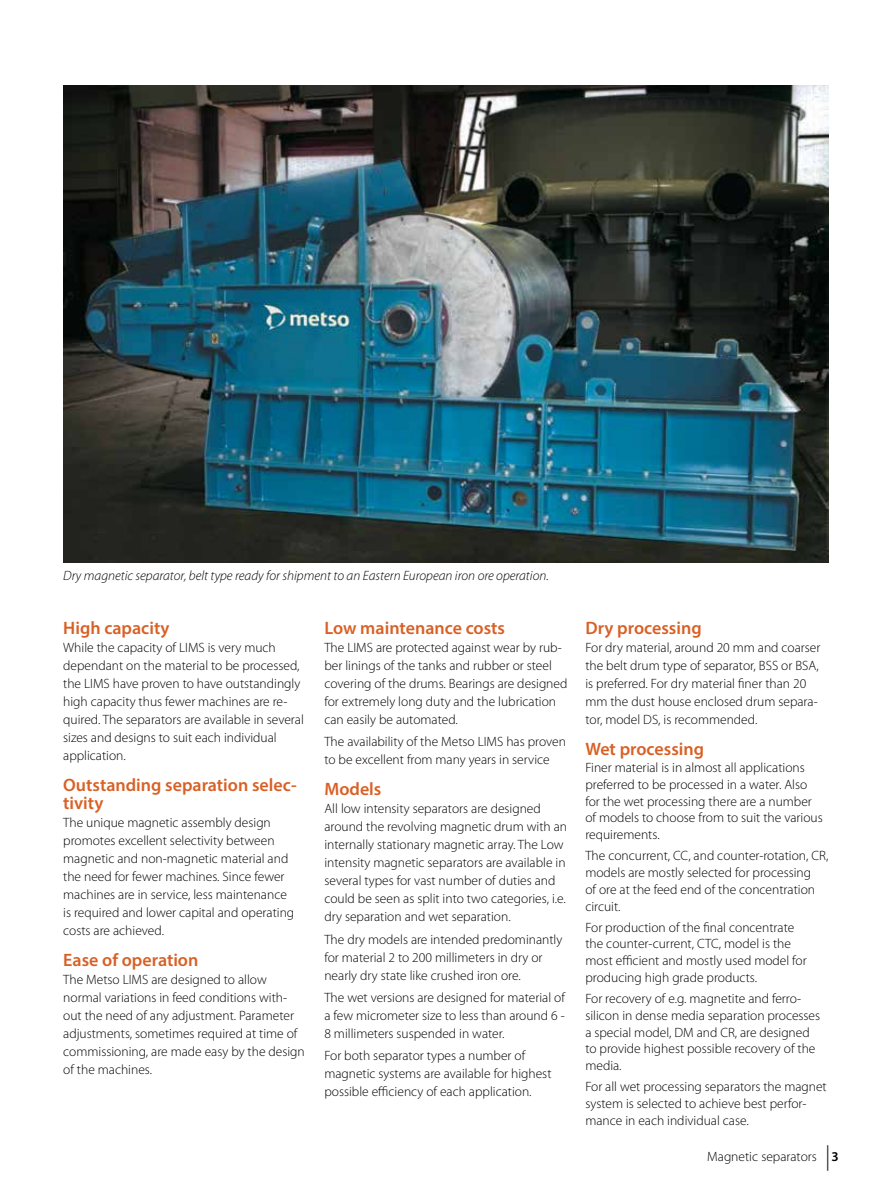
<style>
.page{position:relative;width:893px;height:1191px;background:#fff}
.page>*{position:absolute;margin:0;border:0;box-sizing:border-box;transform-origin:0 0}
.t1{font:600 18px/18px "Myriad Pro";color:#d96025}
.t2{font:300 13.5px/18px "Myriad Pro";color:#000}
.t3{font:italic 300 13.5px "Myriad Pro";color:#000}
.s1{font-weight:600}
</style>
<div class="page">
<svg style="left:827px;top:1145px;width:1px;height:25px"></svg>
<img style="left:63px;top:85px;width:765px;height:478px">
<p class="t3" style="left:63px;top:567px;width:487px">Dry magnetic separator, belt type ready for shipment to an Eastern European iron ore operation.</p>
<h1 class="t1" style="left:63px;top:618px;width:108px">High capacity</h1>
<p class="t2" style="left:63px;top:638px;width:242px">While the capacity of LIMS is very much dependant on the material to be processed, the LIMS have proven to have outstandingly high capacity thus fewer machines are re&shy;quired. The separators are available in several sizes and designs to suit each individual application.</p>
<h1 class="t1" style="left:63px;top:775px;width:235px">Outstanding separation selec&shy;tivity</h1>
<p class="t2" style="left:63px;top:813px;width:233px">The unique magnetic assembly design promotes excellent selectivity between magnetic and non-magnetic material and the need for fewer machines. Since fewer machines are in service, less maintenance is required and lower capital and operating costs are achieved.</p>
<h1 class="t1" style="left:63px;top:950px;width:137px">Ease of operation</h1>
<p class="t2" style="left:63px;top:970px;width:243px">The Metso LIMS are designed to allow normal variations in feed conditions with&shy;out the need of any adjustment. Parameter adjustments, sometimes required at time of commissioning, are made easy by the design of the machines.</p>
<h1 class="t1" style="left:324px;top:618px;width:182px">Low maintenance costs</h1>
<p class="t2" style="left:324px;top:638px;width:244px">The LIMS are protected against wear by rub&shy;ber linings of the tanks and rubber or steel covering of the drums. Bearings are designed for extremely long duty and the lubrication can easily be automated.</p>
<p class="t2" style="left:324px;top:733px;width:243px">The availability of the Metso LIMS has proven to be excellent from many years in service</p>
<h1 class="t1" style="left:324px;top:780px;width:59px">Models</h1>
<p class="t2" style="left:324px;top:800px;width:244px">All low intensity separators are designed around the revolving magnetic drum with an internally stationary magnetic array. The Low intensity magnetic separators are available in several types for vast number of duties and could be seen as split into two categories, i.e. dry separation and wet separation.</p>
<p class="t2" style="left:324px;top:930px;width:239px">The dry models are intended predominantly for material 2 to 200 millimeters in dry or nearly dry state like crushed iron ore.</p>
<p class="t2" style="left:324px;top:988px;width:242px;text-align:justify">The wet versions are designed for material of a few micrometer size to less than around 6 - 8 millimeters suspended in water.</p>
<p class="t2" style="left:324px;top:1047px;width:229px">For both separator types a number of magnetic systems are available for highest possible efficiency of each application.</p>
<h1 class="t1" style="left:585px;top:618px;width:118px">Dry processing</h1>
<p class="t2" style="left:585px;top:638px;width:236px">For dry material, around 20 mm and coarser the belt drum type of separator, BSS or BSA, is preferred. For dry material finer than 20 mm the dust house enclosed drum separa&shy;tor, model DS, is recommended.</p>
<h1 class="t1" style="left:585px;top:739px;width:120px">Wet processing</h1>
<p class="t2" style="left:585px;top:759px;width:239px;line-height:16.8px">Finer material is in almost all applications preferred to be processed in a water. Also for the wet processing there are a number of models to choose from to suit the various requirements.</p>
<p class="t2" style="left:585px;top:847px;width:244px;line-height:16.8px">The concurrent, CC, and counter-rotation, CR, models are mostly selected for processing<br>of ore at the feed end of the concentration circuit.</p>
<p class="t2" style="left:585px;top:919px;width:223px;line-height:16.8px">For production of the final concentrate the counter-current, CTC, model is the most efficient and mostly used model for producing high grade products.</p>
<p class="t2" style="left:585px;top:990px;width:236px;line-height:16.8px">For recovery of e.g. magnetite and ferro&shy;silicon in dense media separation processes a special model, DM and CR, are designed to provide highest possible recovery of the media.</p>
<p class="t2" style="left:585px;top:1078px;width:243px;line-height:16.8px">For all wet processing separators the magnet system is selected to achieve best perfor&shy;mance in each individual case.</p>
<p class="t2" style="left:707px;top:1147px;width:133px">Magnetic separators <span class="s1">3</span></p>
</div>
